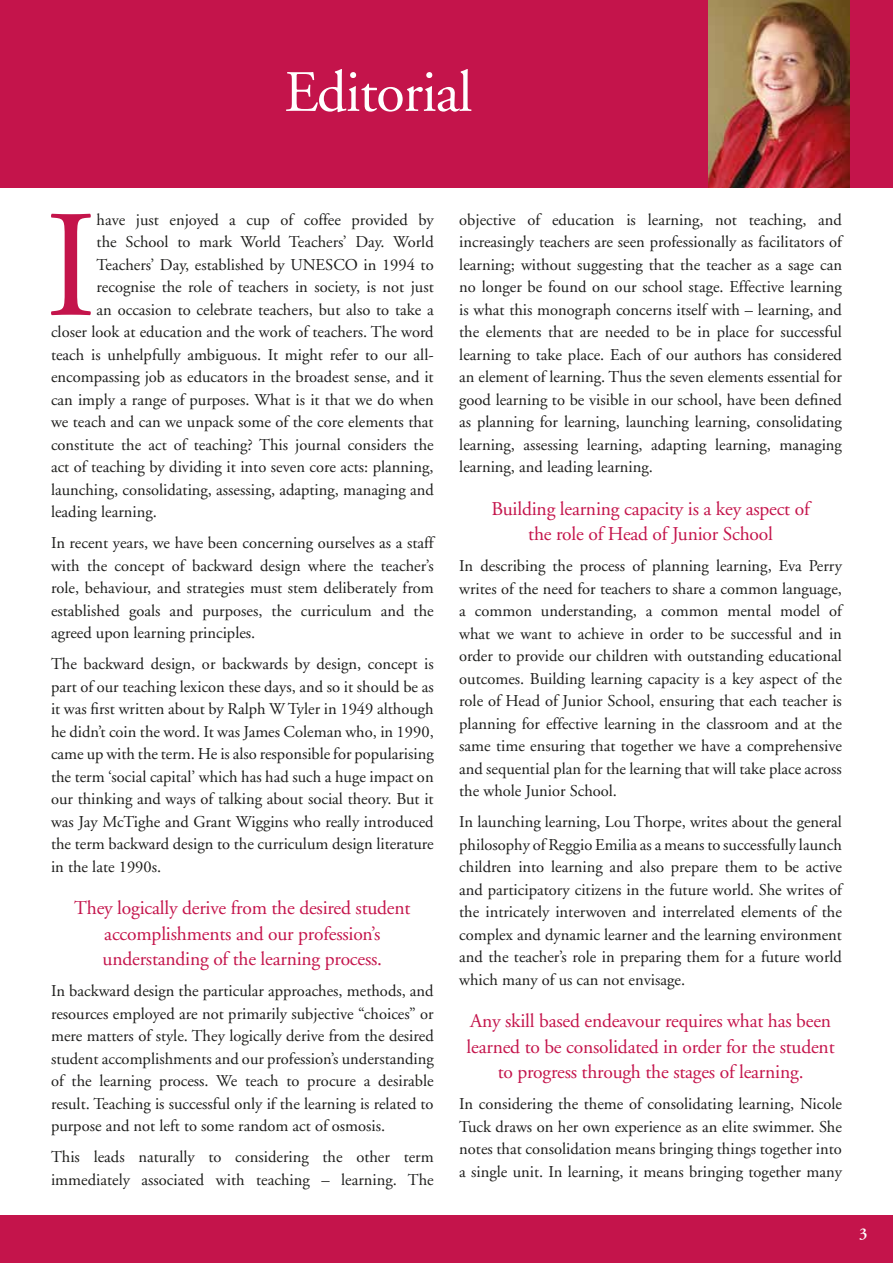
<style>
.page{position:relative;width:893px;height:1263px;background:#fff}
.page>*{position:absolute;margin:0;border:0;box-sizing:border-box;transform-origin:0 0}
.Body_Copy{font:152.25px "Adobe Garamond";color:#c4144b}
.t1{font:58.5px "Adobe Garamond";letter-spacing:-.02em;color:#fff}
.Pull_out{font:19.5px/25.5px "Adobe Garamond";letter-spacing:-.01em;color:#c4144b;text-align:center}
.Body_Copy-2{font:16.5px/22.5px "Adobe Garamond";color:#1d1d1b;text-align:justify}
.t2{font:600 16.5px "Adobe Garamond";color:#fff}
</style>
<div class="page">
<div style="left:0;top:1215px;width:893px;height:48px;background:#c4144b"></div>
<div style="left:0;top:0;width:893px;height:187px;background:#c4144b"></div>
<img style="left:708px;top:0;width:141px;height:187px">
<h2 class="t1" style="left:352px;top:53px;width:190px">Editorial</h2>
<p class="t1" style="left:284px;top:61px;width:190px">Editorial</p>
<p class="Body_Copy" style="left:45px;top:185px;width:53px">I</p>
<p class="Body_Copy-2" style="left:97px;top:209px;width:339px">have just enjoyed a cup of coffee provided by</p>
<p class="Body_Copy-2" style="left:97px;top:231px;width:339px">the School to mark World Teachers’ Day. World</p>
<p class="Body_Copy-2" style="left:97px;top:254px;width:339px">Teachers’ Day, established by UNESCO in 1994 to</p>
<p class="Body_Copy-2" style="left:97px;top:276px;width:339px">recognise the role of teachers in society, is not just</p>
<p class="Body_Copy-2" style="left:97px;top:299px;width:339px">an occasion to celebrate teachers, but also to take a</p>
<p class="Body_Copy-2" style="left:51px;top:321px;width:384px">closer look at education and the work of teachers. The word</p>
<p class="Body_Copy-2" style="left:51px;top:344px;width:384px">teach is unhelpfully ambiguous. It might refer to our all-</p>
<p class="Body_Copy-2" style="left:51px;top:366px;width:384px">encompassing job as educators in the broadest sense, and it</p>
<p class="Body_Copy-2" style="left:51px;top:389px;width:384px">can imply a range of purposes. What is it that we do when</p>
<p class="Body_Copy-2" style="left:51px;top:411px;width:384px">we teach and can we unpack some of the core elements that</p>
<p class="Body_Copy-2" style="left:51px;top:434px;width:384px">constitute the act of teaching? This journal considers the</p>
<p class="Body_Copy-2" style="left:51px;top:456px;width:384px">act of teaching by dividing it into seven core acts: planning,</p>
<p class="Body_Copy-2" style="left:51px;top:479px;width:384px">launching, consolidating, assessing, adapting, managing and</p>
<p class="Body_Copy-2" style="left:51px;top:501px;width:107px">leading learning.</p>
<p class="Body_Copy-2" style="left:51px;top:532px;width:384px">In recent years, we have been concerning ourselves as a staff with the concept of backward design where the teacher’s role, behaviour, and strategies must stem deliberately from established goals and purposes, the curriculum and the agreed upon learning principles.</p>
<p class="Body_Copy-2" style="left:51px;top:653px;width:384px">The backward design, or backwards by design, concept is part of our teaching lexicon these days, and so it should be as it was first written about by Ralph W Tyler in 1949 although he didn’t coin the word. It was James Coleman who, in 1990, came up with the term. He is also responsible for popularising the term ‘social capital’ which has had such a huge impact on our thinking and ways of talking about social theory. But it was Jay McTighe and Grant Wiggins who really introduced the term backward design to the curriculum design literature in the late 1990s.</p>
<p class="Pull_out" style="left:74px;top:896px;width:338px">They logically derive from the desired student accomplishments and our profession’s understanding of the learning process.</p>
<p class="Body_Copy-2" style="left:51px;top:980px;width:384px">In backward design the particular approaches, methods, and resources employed are not primarily subjective “choices” or mere matters of style. They logically derive from the desired student accomplishments and our profession’s understanding of the learning process. We teach to procure a desirable result. Teaching is successful only if the learning is related to purpose and not left to some random act of osmosis.</p>
<p class="Body_Copy-2" style="left:51px;top:1146px;width:384px">This leads naturally to considering the other term immediately associated with teaching – learning. The</p>
<p class="Body_Copy-2" style="left:459px;top:209px;width:384px">objective of education is learning, not teaching, and increasingly teachers are seen professionally as facilitators of learning; without suggesting that the teacher as a sage can no longer be found on our school stage. Effective learning is what this monograph concerns itself with – learning, and the elements that are needed to be in place for successful learning to take place. Each of our authors has considered an element of learning. Thus the seven elements essential for good learning to be visible in our school, have been defined as planning for learning, launching learning, consolidating learning, assessing learning, adapting learning, managing learning, and leading learning.</p>
<p class="Pull_out" style="left:491px;top:496px;width:320px">Building learning capacity is a key aspect of the role of Head of Junior School</p>
<p class="Body_Copy-2" style="left:459px;top:555px;width:384px">In describing the process of planning learning, Eva Perry writes of the need for teachers to share a common language, a common understanding, a common mental model of what we want to achieve in order to be successful and in order to provide our children with outstanding educational outcomes. Building learning capacity is a key aspect of the role of Head of Junior School, ensuring that each teacher is planning for effective learning in the classroom and at the same time ensuring that together we have a comprehensive and sequential plan for the learning that will take place across the whole Junior School.</p>
<p class="Body_Copy-2" style="left:459px;top:811px;width:384px">In launching learning, Lou Thorpe, writes about the general philosophy of Reggio Emilia as a means to successfully launch children into learning and also prepare them to be active and participatory citizens in the future world. She writes of the intricately interwoven and interrelated elements of the complex and dynamic learner and the learning environment and the teacher’s role in preparing them for a future world which many of us can not envisage.</p>
<p class="Pull_out" style="left:467px;top:1009px;width:370px">Any skill based endeavour requires what has been learned to be consolidated in order for the student to progress through the stages of learning.</p>
<p class="Body_Copy-2" style="left:459px;top:1093px;width:384px">In considering the theme of consolidating learning, Nicole Tuck draws on her own experience as an elite swimmer. She notes that consolidation means bringing things together into a single unit. In learning, it means bringing together many</p>
<p class="t2" style="left:859px;top:1225px;width:10px">3</p>
</div>
